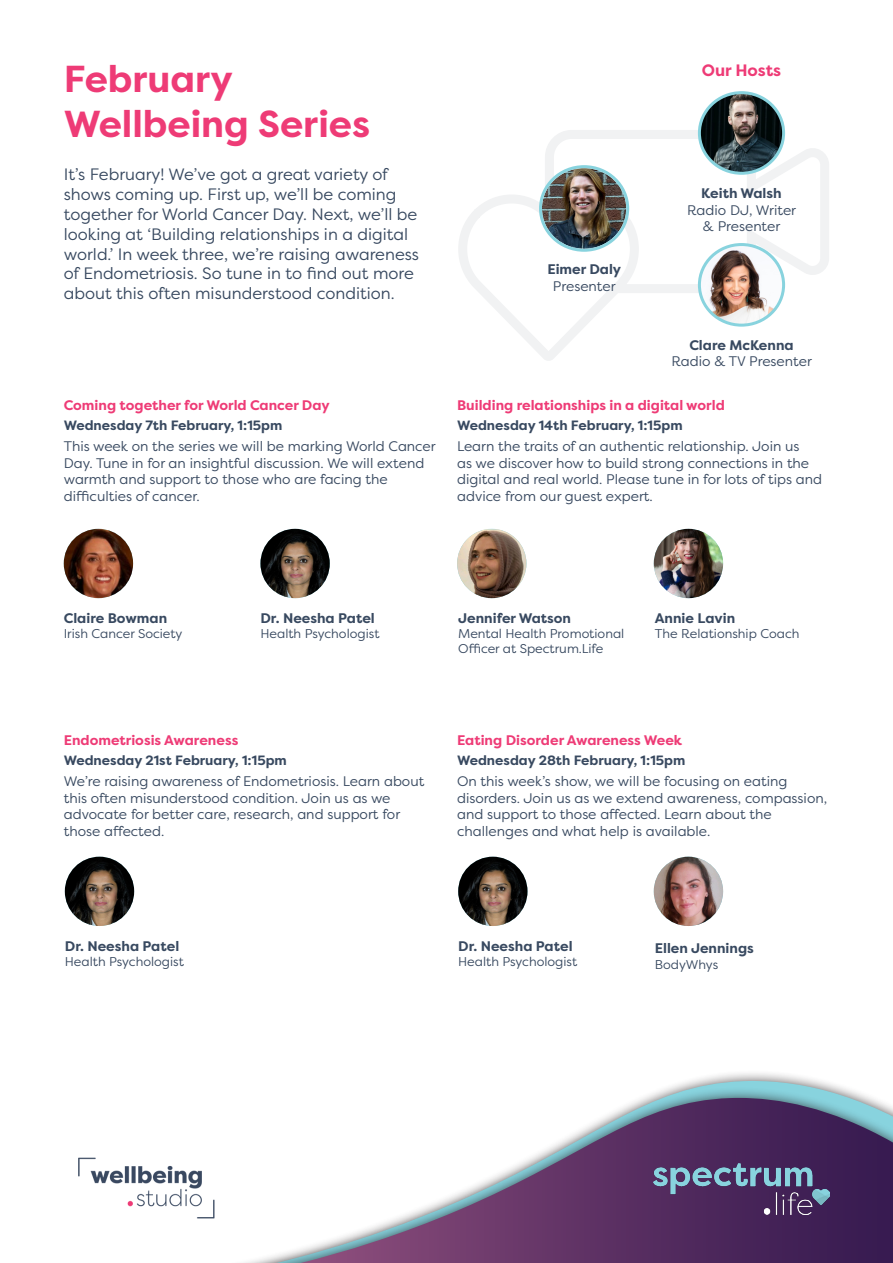
<style>
.page{position:relative;width:893px;height:1263px;background:#fff}
.page>*{position:absolute;margin:0;border:0;box-sizing:border-box;transform-origin:0 0}
.SL_Title{font:700 37.5px/45px "Filson Pro";color:#ee3b76}
.SL_Body{font:16.5px/19.8px "Filson Pro";color:#384960}
.SL_Subtitle{font:700 16.5px "Filson Pro";color:#ee3b76}
.SL_Body-2{font:13.8px/16.6px "Filson Pro";color:#384960}
.SL_Subtitle-2{font:13.8px/16.6px "Filson Pro";color:#384960}
.SL_SpeakerName{font:700 13.8px "Filson Pro";color:#384960}
.SL_Subtitle-3{font:700 13.8px "Filson Pro";color:#ee3b76}
.SL_Date{font:700 13.5px "Filson Pro";color:#384960}
.SL_Subtitle-4{font:700 13.5px "Filson Pro";color:#384960}
.SL_SpeakerTitle{font:12.75px/15.3px "Filson Pro";color:#384960}
.SL_SpeakerName-2{font:12.75px "Filson Pro";color:#384960}
</style>
<div class="page">
<svg style="left:545px;top:125px;width:284px;height:169px"></svg>
<svg style="left:458px;top:181px;width:185px;height:180px"></svg>
<img style="left:64px;top:529px;width:69px;height:69px;border-radius:35px">
<img style="left:260px;top:529px;width:70px;height:69px;border-radius:35px">
<img style="left:457px;top:529px;width:69px;height:69px">
<img style="left:654px;top:529px;width:69px;height:69px;border-radius:35px">
<img style="left:654px;top:857px;width:69px;height:69px;border-radius:35px">
<img style="left:699px;top:93px;width:85px;height:80px">
<div style="left:698px;top:91px;width:87px;height:84px;border:3px solid #88d3de;border-radius:50%"></div>
<img style="left:699px;top:245px;width:85px;height:80px">
<div style="left:698px;top:243px;width:87px;height:84px;border:3px solid #88d3de;border-radius:50%"></div>
<div style="left:219px;top:1069px;width:674px;height:194px;background:#231f20;opacity:.75"></div>
<svg style="left:227px;top:1079px;width:666px;height:184px"></svg>
<div style="left:235px;top:1086px;width:658px;height:177px;background:#231f20;opacity:.75"></div>
<svg style="left:301px;top:1098px;width:592px;height:165px"></svg>
<img style="left:654px;top:1163px;width:175px;height:51px">
<img style="left:78px;top:1155px;width:146px;height:67px">
<img style="left:542px;top:168px;width:84px;height:81px">
<div style="left:539px;top:165px;width:90px;height:87px;border:3px solid #88d3de;border-radius:50%"></div>
<img style="left:65px;top:857px;width:69px;height:69px;border-radius:35px">
<img style="left:458px;top:857px;width:69px;height:69px;border-radius:35px">
<p class="SL_Title" style="left:64px;top:57px;width:308px">February<br>Wellbeing Series</p>
<p class="SL_Subtitle" style="left:702px;top:60px;width:81px">Our Hosts</p>
<p class="SL_Body" style="left:64px;top:164px;width:357px">It’s February! We’ve got a great variety of shows coming up. First up, we’ll be coming together for World Cancer Day. Next, we’ll be looking at ‘Building relationships in a digital world.’ In week three, we’re raising awareness of Endometriosis. So tune in to find out more about this often misunderstood condition.</p>
<p class="SL_SpeakerName" style="left:701px;top:184px;width:82px">Keith Walsh</p>
<p class="SL_Body-2" style="left:687px;top:201px;width:111px;text-align:center">Radio DJ, Writer &amp; Presenter</p>
<p class="SL_SpeakerName" style="left:547px;top:261px;width:75px">Eimer Daly</p>
<p class="SL_Body-2" style="left:553px;top:277px;width:64px">Presenter</p>
<p class="SL_Subtitle-3" style="left:64px;top:396px;width:268px">Coming together for World Cancer Day</p>
<p class="SL_Date" style="left:64px;top:417px;width:220px">Wednesday 7th February, 1:15pm</p>
<p class="SL_Body-2" style="left:64px;top:437px;width:373px">This week on the series we will be marking World Cancer Day. Tune in for an insightful discussion. We will extend warmth and support to those who are facing the difficulties of cancer.</p>
<p class="SL_SpeakerName" style="left:689px;top:336px;width:106px">Clare McKenna</p>
<p class="SL_Body-2" style="left:671px;top:353px;width:142px">Radio &amp; TV Presenter</p>
<p class="SL_Subtitle-3" style="left:457px;top:396px;width:269px">Building relationships in a digital world</p>
<p class="SL_Date" style="left:457px;top:417px;width:227px">Wednesday 14th February, 1:15pm</p>
<p class="SL_Body-2" style="left:457px;top:437px;width:367px">Learn the traits of an authentic relationship. Join us<br>as we discover how to build strong connections in the digital and real world. Please tune in for lots of tips and advice from our guest expert.</p>
<p class="SL_SpeakerName" style="left:64px;top:609px;width:105px">Claire Bowman</p>
<p class="SL_SpeakerTitle" style="left:64px;top:626px;width:120px">Irish Cancer Society</p>
<p class="SL_SpeakerName" style="left:260px;top:609px;width:116px">Dr. Neesha Patel</p>
<p class="SL_SpeakerTitle" style="left:260px;top:626px;width:121px">Health Psychologist</p>
<p class="SL_Subtitle-3" style="left:64px;top:731px;width:176px">Endometriosis Awareness</p>
<p class="SL_Subtitle-4" style="left:64px;top:752px;width:225px">Wednesday 21st February, 1:15pm</p>
<p class="SL_Subtitle-2" style="left:64px;top:772px;width:362px">We’re raising awareness of Endometriosis. Learn about this often misunderstood condition. Join us as we advocate for better care, research, and support for those affected.</p>
<p class="SL_SpeakerName" style="left:458px;top:609px;width:114px">Jennifer Watson</p>
<p class="SL_SpeakerTitle" style="left:458px;top:626px;width:168px">Mental Health Promotional<br>Officer at Spectrum.Life</p>
<p class="SL_SpeakerName" style="left:655px;top:609px;width:82px">Annie Lavin</p>
<p class="SL_SpeakerName-2" style="left:655px;top:625px;width:146px">The Relationship Coach</p>
<p class="SL_Subtitle-3" style="left:457px;top:731px;width:227px">Eating Disorder Awareness Week</p>
<p class="SL_Date" style="left:457px;top:752px;width:230px">Wednesday 28th February, 1:15pm</p>
<p class="SL_Body-2" style="left:457px;top:772px;width:372px">On this week’s show, we will be focusing on eating disorders. Join us as we extend awareness, compassion, and support to those affected. Learn about the challenges and what help is available.</p>
<p class="SL_SpeakerName" style="left:65px;top:937px;width:116px">Dr. Neesha Patel</p>
<p class="SL_SpeakerTitle" style="left:65px;top:953px;width:121px">Health Psychologist</p>
<p class="SL_SpeakerName" style="left:458px;top:937px;width:116px">Dr. Neesha Patel</p>
<p class="SL_SpeakerTitle" style="left:458px;top:953px;width:121px">Health Psychologist</p>
<p class="SL_SpeakerName" style="left:655px;top:940px;width:100px">Ellen Jennings</p>
<p class="SL_SpeakerTitle" style="left:655px;top:956px;width:65px">BodyWhys</p>
</div>
